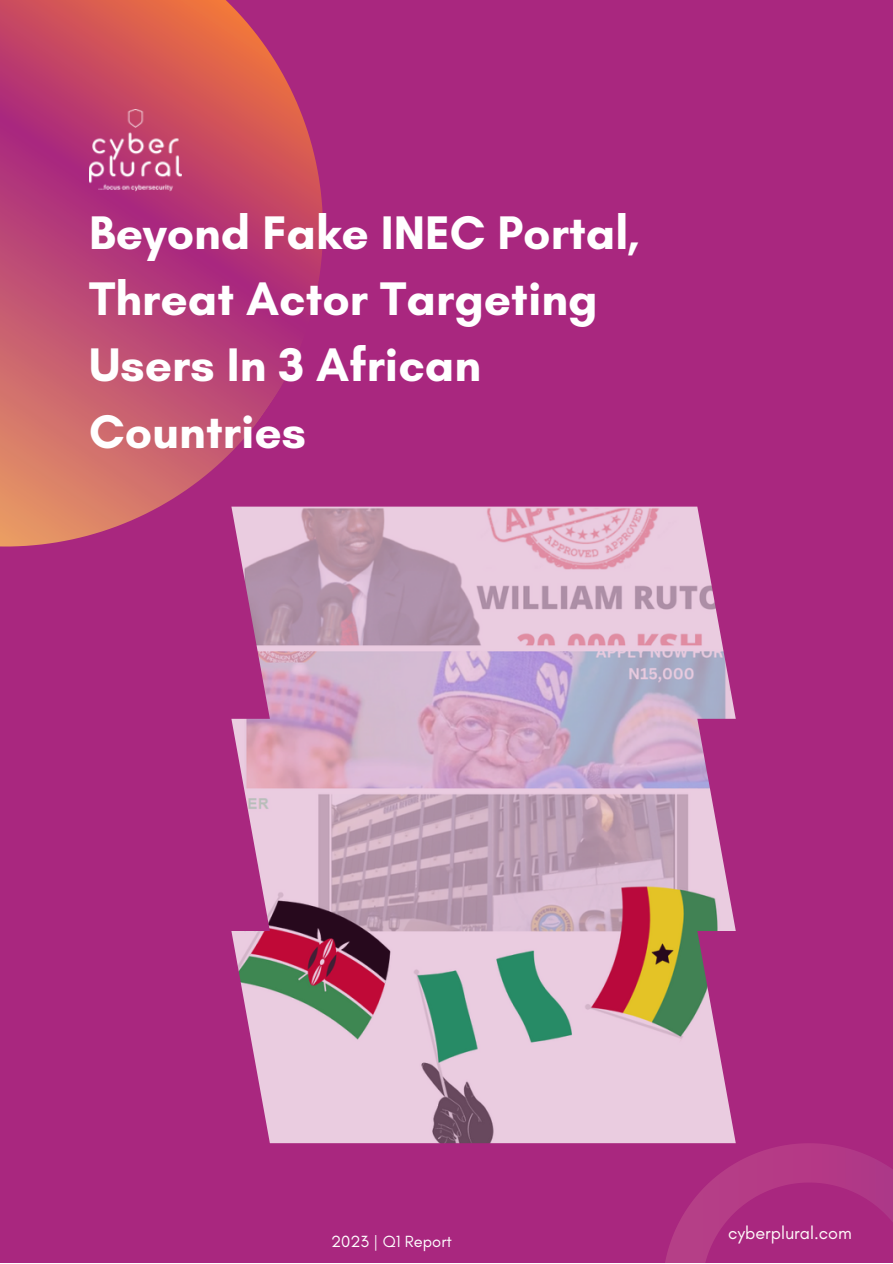
<style>
.page{position:relative;width:893px;height:1264px;background:#fff}
.page>*{position:absolute;margin:0;border:0;box-sizing:border-box;transform-origin:0 0}
.t1{font:700 48px/66.3px "Glacial Indifference";color:#fff}
.t2{font:18px "Glacial Indifference";color:#fffaf9}
.t3{font:16.5px "Glacial Indifference";color:#fff}
</style>
<div class="page">
<div style="left:0;top:0;width:892px;height:1262px;background:#a9277f"></div>
<svg style="left:0;top:0;width:323px;height:547px"></svg>
<img style="left:89px;top:108px;width:92px;height:83px">
<svg style="left:662px;top:1143px;width:230px;height:119px"></svg>
<img style="left:231px;top:506px;width:504px;height:637px">
<p class="t1" style="left:89px;top:199px;width:552px">Beyond Fake INEC Portal,<br>Threat Actor Targeting<br>Users In 3 African<br>Countries</p>
<p class="t3" style="left:331px;top:1231px;width:122px">2023 | Q1 Report</p>
<p class="t2" style="left:728px;top:1221px;width:125px">cyberplural.com</p>
</div>
